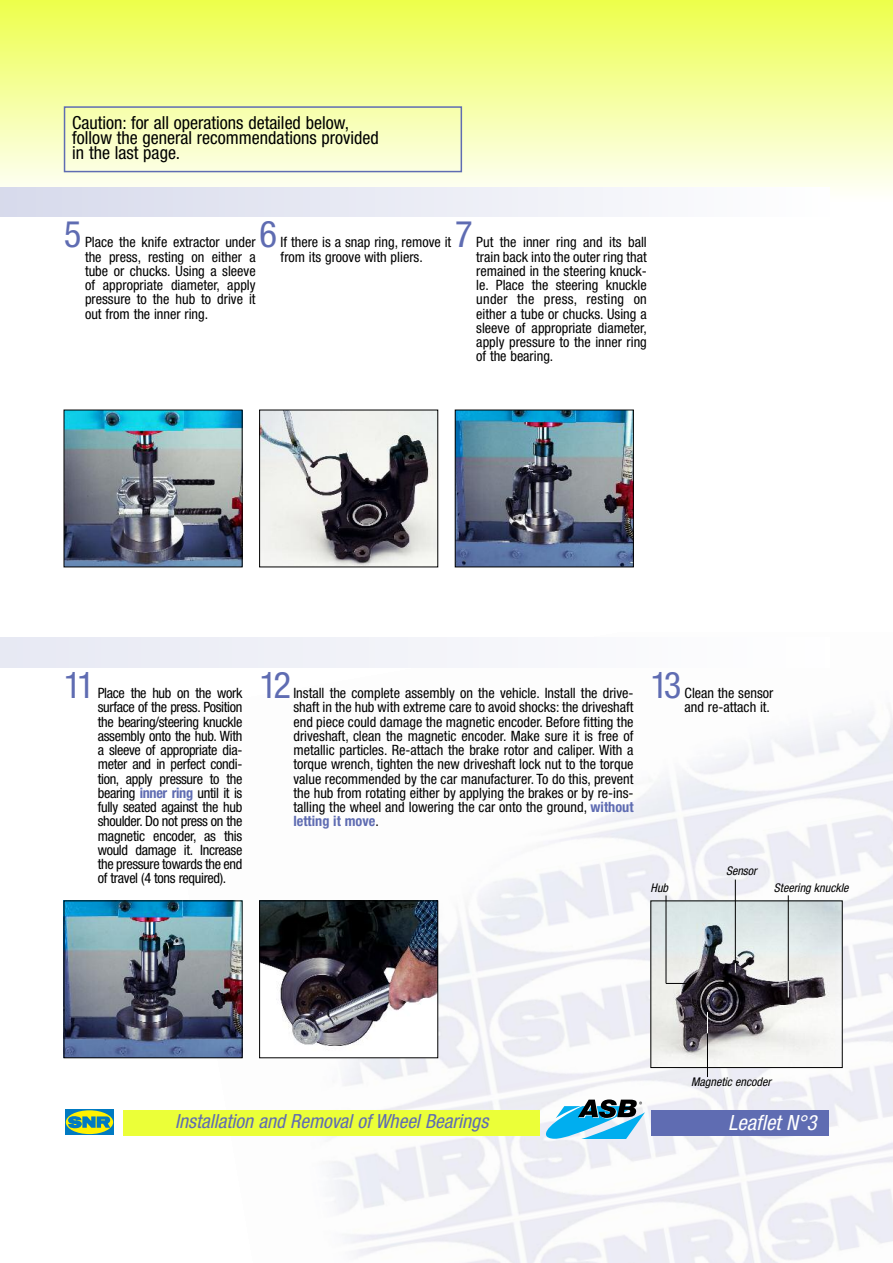
<style>
.page{position:relative;width:893px;height:1263px;background:#fff}
.page>*{position:absolute;margin:0;border:0;box-sizing:border-box;transform-origin:0 0}
.t1{font:condensed 36.75px "Helvetica Neue";color:#5f6cb2}
.t2{font:italic condensed 21px "Helvetica Neue";color:#fff}
.t3{font:italic condensed 19.5px "Helvetica Neue";color:#5f6cb2}
.t4{font:condensed 18px/15px "Helvetica Neue";color:#000}
.t5{font:condensed 14.25px/14.2px "Helvetica Neue";color:#000;text-align:justify}
.t6{font:italic condensed 12px "Helvetica Neue";color:#000}
.s1{font-weight:700;color:#5f6cb2}
</style>
<div class="page">
<img style="left:158px;top:637px;width:735px;height:626px">
<div style="left:0;top:0;width:893px;height:201px;background:linear-gradient(to bottom,#edff4a,#fefefd)"></div>
<div style="left:0;top:187px;width:829px;height:30px;background:linear-gradient(to right,#d7daeb,#fefeff)"></div>
<div style="left:0;top:638px;width:829px;height:29px;background:#f3f4f9"></div>
<img style="left:66px;top:412px;width:174px;height:153px">
<img style="left:261px;top:412px;width:175px;height:153px">
<img style="left:457px;top:412px;width:175px;height:153px">
<div style="left:455px;top:410px;width:179px;height:157px;border:1px solid #000"></div>
<div style="left:64px;top:106px;width:398px;height:66px;border:2px solid #5f6cb2"></div>
<img style="left:66px;top:903px;width:174px;height:153px">
<div style="left:64px;top:901px;width:178px;height:157px;border:1px solid #000"></div>
<img style="left:261px;top:903px;width:175px;height:153px">
<div style="left:259px;top:901px;width:179px;height:157px;border:1px solid #000"></div>
<img style="left:653px;top:903px;width:187px;height:163px">
<hr style="left:707px;top:1021px;width:1px;height:56px;background:#000">
<svg style="left:707px;top:1012px;width:1px;height:21px"></svg>
<hr style="left:666px;top:895px;width:1px;height:88px;background:#000">
<hr style="left:735px;top:879px;width:1px;height:94px;background:#000">
<hr style="left:788px;top:895px;width:1px;height:102px;background:#000">
<svg style="left:788px;top:981px;width:1px;height:16px"></svg>
<svg style="left:666px;top:983px;width:21px;height:1px"></svg>
<div style="left:652px;top:1110px;width:177px;height:25px;background:#5f6cb2"></div>
<div style="left:123px;top:1110px;width:417px;height:25px;background:#ebff38"></div>
<svg style="left:65px;top:1109px;width:49px;height:26px"></svg>
<div style="left:66px;top:1110px;width:47px;height:24px;background:#fff101;border-radius:50%"></div>
<svg style="left:68px;top:1116px;width:42px;height:13px"></svg>
<svg style="left:546px;top:1099px;width:99px;height:40px"></svg>
<p class="t4" style="left:72px;top:117px;width:308px">Caution: for all operations detailed below, follow the general recommendations provided in the last page.</p>
<h1 class="t1" style="left:259px;top:221px;width:19px">6</h1>
<h1 class="t1" style="left:64px;top:221px;width:19px">5</h1>
<h1 class="t1" style="left:455px;top:221px;width:19px">7</h1>
<p class="t5" style="left:85px;top:236px;width:172px">Place the knife extractor under the press, resting on either a tube or chucks. Using a sleeve of appropriate diameter, apply pressure to the hub to drive it out from the inner ring.</p>
<p class="t5" style="left:281px;top:236px;width:172px">If there is a snap ring, remove it from its groove with pliers.</p>
<p class="t5" style="left:476px;top:236px;width:172px">Put the inner ring and its ball train back into the outer ring that remained in the steering knuck&shy;le. Place the steering knuckle under the press, resting on either a tube or chucks. Using a sleeve of appropriate diameter, apply pressure to the inner ring of the bearing.</p>
<h1 class="t1" style="left:64px;top:672px;width:32px">11</h1>
<p class="t5" style="left:98px;top:687px;width:146px">Place the hub on the work surface of the press. Position the bearing/steering knuckle assembly onto the hub. With a sleeve of appropriate dia&shy;meter and in perfect condi&shy;tion, apply pressure to the bearing <span class="s1">inner ring</span> until it is fully seated against the hub shoulder. Do not press on the magnetic encoder, as this would damage it. Increase the pressure towards the end of travel (4 tons required).</p>
<h1 class="t1" style="left:259px;top:672px;width:33px">12</h1>
<p class="t5" style="left:293px;top:687px;width:342px">Install the complete assembly on the vehicle. Install the drive&shy;shaft in the hub with extreme care to avoid shocks: the driveshaft end piece could damage the magnetic encoder. Before fitting the driveshaft, clean the magnetic encoder. Make sure it is free of metallic particles. Re-attach the brake rotor and caliper. With a torque wrench, tighten the new driveshaft lock nut to the torque value recommended by the car manufacturer. To do this, prevent the hub from rotating either by applying the brakes or by re-ins&shy;talling the wheel and lowering the car onto the ground, <span class="s1">without letting it move</span>.</p>
<h1 class="t1" style="left:651px;top:672px;width:32px">13</h1>
<p class="t5" style="left:685px;top:687px;width:90px">Clean the sensor and re-attach it.</p>
<p class="t6" style="left:651px;top:883px;width:19px">Hub</p>
<p class="t6" style="left:726px;top:866px;width:32px">Sensor</p>
<p class="t6" style="left:774px;top:883px;width:76px">Steering knuckle</p>
<p class="t6" style="left:691px;top:1077px;width:81px">Magnetic encoder</p>
<h3 class="t3" style="left:175px;top:1114px;width:315px">Installation and Removal of Wheel Bearings</h3>
<h2 class="t2" style="left:728px;top:1115px;width:90px">Leaflet N°3</h2>
</div>
